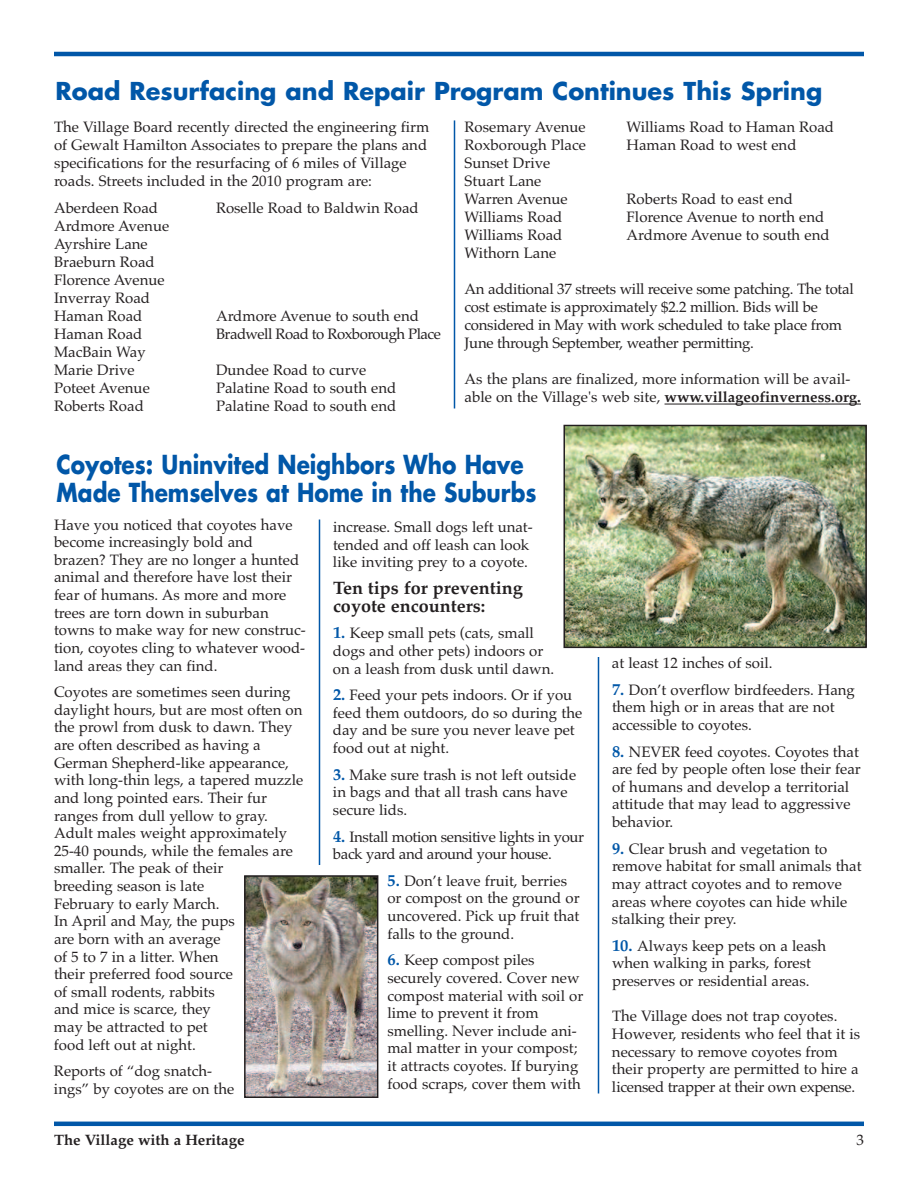
<style>
.page{position:relative;width:918px;height:1188px;background:#fff}
.page>*{position:absolute;margin:0;border:0;box-sizing:border-box;transform-origin:0 0}
.t1{font:700 25.5px/27.8px "Futura";color:#0157a8;scale:.85 1}
.t2{font:700 24px "Futura";color:#0157a8}
.t3{font:700 18px/17.7px "Palatino";color:#231f20}
.t4{font:15px/17.7px "Palatino";color:#231f20}
.t5{font:15px/18px "Palatino";letter-spacing:-.02em;color:#231f20}
.t6{font:15px/17.7px "Palatino";letter-spacing:-.025em;color:#231f20}
.t7{font:15px "Palatino";letter-spacing:-.035em;color:#231f20}
.t8{font:700 15px "Palatino";color:#231f20}
.s1{font-weight:700}
.s2{font-weight:700;font-size:16.5px;color:#0157a8}
</style>
<div class="page">
<hr style="left:54px;top:1122px;width:810px;height:4px;background:#0157a8">
<hr style="left:54px;top:52px;width:810px;height:4px;background:#0157a8">
<hr style="left:665px;top:404px;width:196px;height:1px;background:#231f20">
<img style="left:566px;top:428px;width:298px;height:217px">
<div style="left:563px;top:425px;width:304px;height:223px;border:2px solid #231f20"></div>
<img style="left:247px;top:878px;width:128px;height:217px">
<div style="left:244px;top:875px;width:134px;height:223px;border:2px solid #231f20"></div>
<hr style="left:454px;top:120px;width:1px;height:288px;background:#0157a8">
<hr style="left:319px;top:520px;width:1px;height:345px;background:#0157a8">
<hr style="left:598px;top:657px;width:1px;height:437px;background:#0157a8">
<h2 class="t2" style="left:56px;top:80px;width:768px">Road Resurfacing and Repair Program Continues This Spring</h2>
<p class="t4" style="left:465px;top:118px;width:123px">Rosemary Avenue</p>
<p class="t4" style="left:627px;top:118px;width:209px">Williams Road to Haman Road</p>
<p class="t4" style="left:465px;top:136px;width:123px">Roxborough Place</p>
<p class="t4" style="left:627px;top:136px;width:171px">Haman Road to west end</p>
<p class="t4" style="left:465px;top:154px;width:105px">Sunset Drive<br>Stuart Lane<br>Warren Avenue</p>
<p class="t4" style="left:54px;top:118px;width:377px">The Village Board recently directed the engineering firm of Gewalt Hamilton Associates to prepare the plans and specifications for the resurfacing of 6 miles of Village roads. Streets included in the 2010 program are:</p>
<p class="t4" style="left:54px;top:199px;width:106px">Aberdeen Road</p>
<p class="t4" style="left:216px;top:199px;width:204px">Roselle Road to Baldwin Road</p>
<p class="t4" style="left:54px;top:217px;width:117px">Ardmore Avenue<br>Ayrshire Lane<br>Braeburn Road<br>Florence Avenue<br>Inverray Road<br>Haman Road</p>
<p class="t4" style="left:627px;top:190px;width:168px">Roberts Road to east end</p>
<p class="t4" style="left:465px;top:208px;width:99px">Williams Road</p>
<p class="t4" style="left:627px;top:208px;width:199px">Florence Avenue to north end</p>
<p class="t4" style="left:465px;top:226px;width:99px">Williams Road</p>
<p class="t4" style="left:627px;top:226px;width:204px">Ardmore Avenue to south end</p>
<p class="t4" style="left:465px;top:244px;width:93px">Withorn Lane</p>
<p class="t5" style="left:465px;top:280px;width:391px">An additional 37 streets will receive some patching. The total cost estimate is approximately $2.2 million. Bids will be considered in May with work scheduled to take place from June through September, weather permitting.</p>
<p class="t4" style="left:465px;top:370px;width:398px">As the plans are finalized, more information will be avail&shy;able on the Village's web site, <span class="s1">www.villageofinverness.org.</span></p>
<p class="t4" style="left:216px;top:307px;width:204px">Ardmore Avenue to south end</p>
<p class="t4" style="left:54px;top:325px;width:90px">Haman Road</p>
<p class="t7" style="left:216px;top:326px;width:226px">Bradwell Road to Roxborough Place</p>
<p class="t4" style="left:54px;top:343px;width:93px">MacBain Way<br>Marie Drive</p>
<p class="t4" style="left:216px;top:361px;width:152px">Dundee Road to curve</p>
<p class="t4" style="left:54px;top:379px;width:97px">Poteet Avenue</p>
<p class="t4" style="left:216px;top:379px;width:182px">Palatine Road to south end</p>
<p class="t4" style="left:54px;top:397px;width:91px">Roberts Road</p>
<p class="t4" style="left:216px;top:397px;width:182px">Palatine Road to south end</p>
<h1 class="t1" style="left:57px;top:453px;width:566px">Coyotes: Uninvited Neighbors Who Have<br>Made Themselves at Home in the Suburbs</h1>
<p class="t4" style="left:333px;top:518px;width:201px">increase. Small dogs left unat&shy;tended and off leash can look like inviting prey to a coyote.</p>
<p class="t3" style="left:333px;top:579px;width:191px">Ten tips for preventing coyote encounters:</p>
<p class="t4" style="left:333px;top:624px;width:223px"><span class="s2">1.</span> Keep small pets (cats, small dogs and other pets) indoors or on a leash from dusk until dawn.</p>
<p class="t4" style="left:333px;top:686px;width:251px"><span class="s2">2.</span> Feed your pets indoors. Or if you feed them outdoors, do so during the day and be sure you never leave pet food out at night.</p>
<p class="t4" style="left:333px;top:766px;width:245px"><span class="s2">3.</span> Make sure trash is not left outside in bags and that all trash cans have secure lids.</p>
<p class="t6" style="left:333px;top:828px;width:253px"><span class="s2">4.</span> Install motion sensitive lights in your back yard and around your house.</p>
<p class="t4" style="left:387px;top:872px;width:194px"><span class="s2">5.</span> Don’t leave fruit, berries or compost on the ground or uncovered. Pick up fruit that falls to the ground.</p>
<p class="t4" style="left:387px;top:951px;width:197px"><span class="s2">6.</span> Keep compost piles securely covered. Cover new compost material with soil or lime to prevent it from smelling. Never include ani&shy;mal matter in your compost; it attracts coyotes. If burying food scraps, cover them with</p>
<p class="t4" style="left:54px;top:516px;width:253px">Have you noticed that coyotes have become increasingly bold and brazen? They are no longer a hunted animal and therefore have lost their fear of humans. As more and more trees are torn down in suburban towns to make way for new construc&shy;tion, coyotes cling to whatever wood&shy;land areas they can find.</p>
<p class="t4" style="left:54px;top:683px;width:251px">Coyotes are sometimes seen during daylight hours, but are most often on the prowl from dusk to dawn. They are often described as having a<br>German Shepherd-like appearance, with long-thin legs, a tapered muzzle and long pointed ears. Their fur ranges from dull yellow to gray.<br>Adult males weight approximately<br>25-40 pounds, while the females are smaller. The peak of their<br>breeding season is late<br>February to early March.<br>In April and May, the pups<br>are born with an average<br>of 5 to 7 in a litter. When<br>their preferred food source<br>of small rodents, rabbits<br>and mice is scarce, they<br>may be attracted to pet<br>food left out at night.</p>
<p class="t4" style="left:54px;top:1062px;width:182px">Reports of “dog snatch&shy;ings” by coyotes are on the</p>
<p class="t4" style="left:612px;top:654px;width:162px">at least 12 inches of soil.</p>
<p class="t4" style="left:612px;top:681px;width:244px"><span class="s2">7.</span> Don’t overflow birdfeeders. Hang them high or in areas that are not accessible to coyotes.</p>
<p class="t4" style="left:612px;top:743px;width:250px"><span class="s2">8.</span> NEVER feed coyotes. Coyotes that are fed by people often lose their fear of humans and develop a territorial attitude that may lead to aggressive behavior.</p>
<p class="t4" style="left:612px;top:840px;width:251px"><span class="s2">9.</span> Clear brush and vegetation to remove habitat for small animals that may attract coyotes and to remove areas where coyotes can hide while stalking their prey.</p>
<p class="t4" style="left:612px;top:937px;width:216px"><span class="s2">10.</span> Always keep pets on a leash when walking in parks, forest preserves or residential areas.</p>
<p class="t4" style="left:612px;top:1007px;width:250px">The Village does not trap coyotes.<br>However, residents who feel that it is necessary to remove coyotes from their property are permitted to hire a licensed trapper at their own expense.</p>
<p class="t8" style="left:54px;top:1131px;width:192px">The Village with a Heritage</p>
<p class="t4" style="left:856px;top:1131px;width:9px">3</p>
</div>
